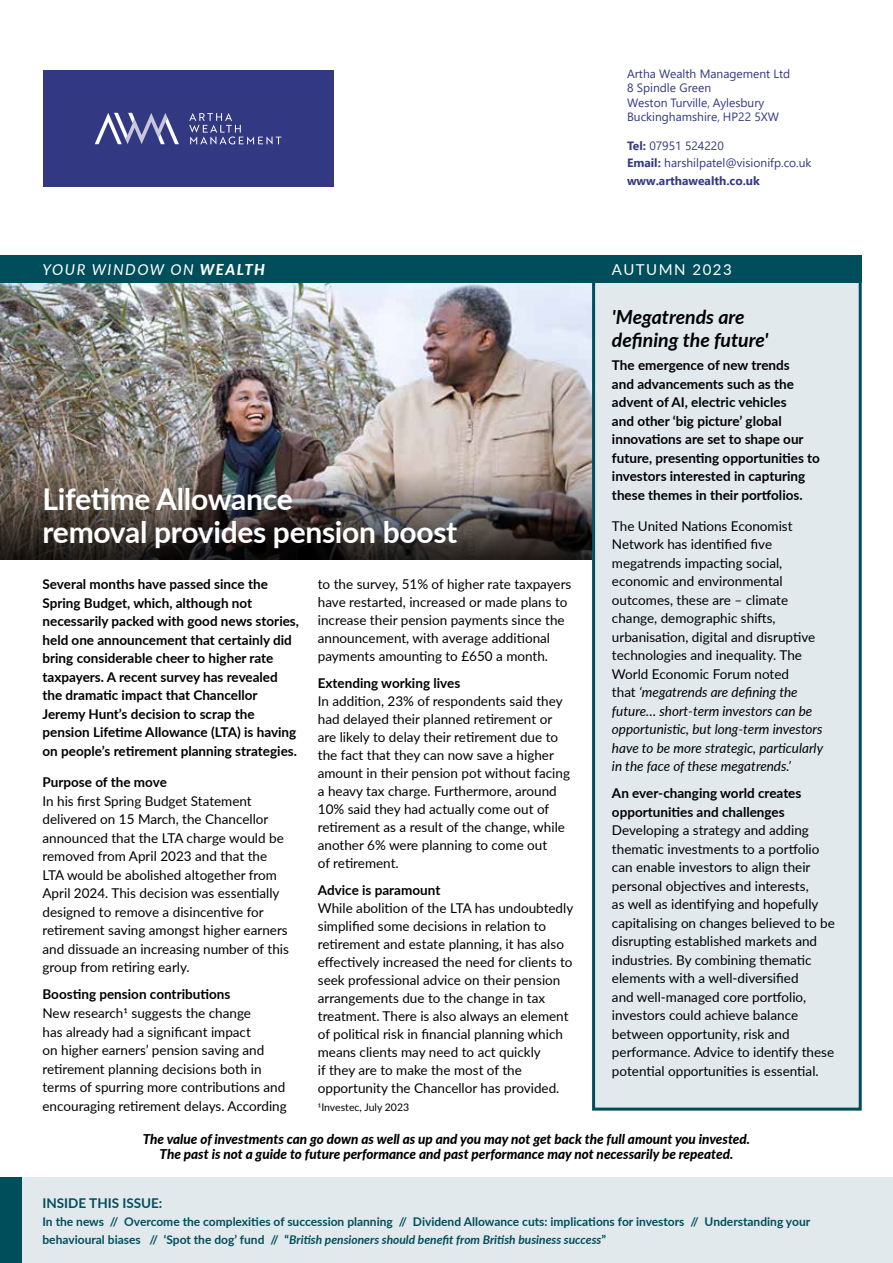
<style>
.page{position:relative;width:893px;height:1263px;background:#fff}
.page>*{position:absolute;margin:0;border:0;box-sizing:border-box;transform-origin:0 0}
.t1{font:700 30px/33px "Lato";letter-spacing:-.01em;color:#fff}
.t2{font:italic 700 19.5px/23px "Lato";color:#000}
.t3{font:italic 15px "Lato";letter-spacing:.1em;color:#fff}
.t4{font:15px "Lato";letter-spacing:.1em;color:#fff}
.t5{font:13.5px/18.5px "Lato";color:#000}
.t6{font:700 13.5px/18.5px "Lato";color:#000}
.t7{font:italic 800 13.5px/14.2px "Lato";color:#000;text-align:center}
.t8{font:700 13.5px "Lato";color:#004e5b}
.t9{font:700 12px/18px "Lato";color:#004e5b}
.t10{font:12px/14.4px "Segoe UI";color:#333983}
.t11{font:10.5px "Lato";color:#000}
.s1{font-weight:800}
.s2{font-weight:700}
.s3{font-style:italic}
</style>
<div class="page">
<img style="left:0;top:283px;width:591px;height:151px">
<img style="left:0;top:434px;width:591px;height:125px">
<div style="left:21px;top:1178px;width:872px;height:85px;background:#e2e9ed"></div>
<div style="left:0;top:1178px;width:21px;height:85px;background:#004e5b"></div>
<div style="left:591px;top:283px;width:271px;height:828px;background:#e2e9ed"></div>
<div style="left:0;top:255px;width:862px;height:28px;background:#004e5b"></div>
<div style="left:43px;top:70px;width:290px;height:116px;background:#323882"></div>
<svg style="left:189px;top:113px;width:92px;height:31px"></svg>
<svg style="left:95px;top:113px;width:84px;height:31px"></svg>
<p class="t3" style="left:43px;top:258px;width:224px">YOUR WINDOW ON <span class="s1">WEALTH</span></p>
<p class="t10" style="left:627px;top:65px;width:165px">Artha Wealth Management Ltd<br>8 Spindle Green<br>Weston Turville, Aylesbury<br>Buckinghamshire, HP22 5XW</p>
<p class="t10" style="left:627px;top:136px;width:186px;line-height:17.5px"><span class="s2">Tel:</span> 07951 524220<br><span class="s2">Email:</span> harshilpatel@visionifp.co.uk <span class="s2">www.arthawealth.co.uk</span></p>
<p class="t4" style="left:612px;top:259px;width:121px">AUTUMN 2023</p>
<h2 class="t2" style="left:612px;top:305px;width:158px">'Megatrends are defining the future'</h2>
<p class="t6" style="left:612px;top:355px;width:210px">The emergence of new trends<br>and advancements such as the advent of AI, electric vehicles<br>and other ‘big picture’ global innovations are set to shape our future, presenting opportunities to investors interested in capturing these themes in their portfolios.</p>
<p class="t5" style="left:612px;top:516px;width:213px">The United Nations Economist<br>Network has identified five megatrends impacting social, economic and environmental outcomes, these are – climate change, demographic shifts, urbanisation, digital and disruptive technologies and inequality. The<br>World Economic Forum noted<br>that <span class="s3">‘megatrends are defining the future… short-term investors can be opportunistic, but long-term investors have to be more strategic, particularly in the face of these megatrends.’</span></p>
<p class="t6" style="left:612px;top:784px;width:191px">An ever-changing world creates opportunities and challenges</p>
<p class="t5" style="left:612px;top:821px;width:224px">Developing a strategy and adding thematic investments to a portfolio can enable investors to align their personal objectives and interests,<br>as well as identifying and hopefully capitalising on changes believed to be disrupting established markets and industries. By combining thematic elements with a well-diversified<br>and well-managed core portfolio, investors could achieve balance between opportunity, risk and performance. Advice to identify these potential opportunities is essential.</p>
<h1 class="t1" style="left:43px;top:481px;width:416px">Lifetime Allowance<br>removal provides pension boost</h1>
<p class="t6" style="left:43px;top:574px;width:258px">Several months have passed since the Spring Budget, which, although not necessarily packed with good news stories, held one announcement that certainly did bring considerable cheer to higher rate taxpayers. A recent survey has revealed the dramatic impact that Chancellor Jeremy Hunt’s decision to scrap the pension Lifetime Allowance (LTA) is having on people’s retirement planning strategies.</p>
<p class="t6" style="left:43px;top:772px;width:126px">Purpose of the move</p>
<p class="t5" style="left:43px;top:791px;width:248px">In his first Spring Budget Statement delivered on 15 March, the Chancellor announced that the LTA charge would be removed from April 2023 and that the LTA would be abolished altogether from April 2024. This decision was essentially designed to remove a disincentive for retirement saving amongst higher earners and dissuade an increasing number of this group from retiring early.</p>
<p class="t6" style="left:43px;top:985px;width:189px">Boosting pension contributions</p>
<p class="t5" style="left:43px;top:1003px;width:246px">New research1 suggests the change<br>has already had a significant impact<br>on higher earners’ pension saving and retirement planning decisions both in terms of spurring more contributions and encouraging retirement delays. According</p>
<p class="t5" style="left:318px;top:575px;width:255px;line-height:18px">to the survey, 51% of higher rate taxpayers have restarted, increased or made plans to increase their pension payments since the announcement, with average additional payments amounting to £650 a month.</p>
<p class="t6" style="left:318px;top:673px;width:144px">Extending working lives</p>
<p class="t5" style="left:318px;top:691px;width:254px;line-height:18px">In addition, 23% of respondents said they had delayed their planned retirement or are likely to delay their retirement due to the fact that they can now save a higher amount in their pension pot without facing a heavy tax charge. Furthermore, around 10% said they had actually come out of retirement as a result of the change, while another 6% were planning to come out<br>of retirement.</p>
<p class="t6" style="left:318px;top:880px;width:124px">Advice is paramount</p>
<p class="t5" style="left:318px;top:898px;width:257px;line-height:18px">While abolition of the LTA has undoubtedly simplified some decisions in relation to retirement and estate planning, it has also effectively increased the need for clients to seek professional advice on their pension arrangements due to the change in tax treatment. There is also always an element of political risk in financial planning which means clients may need to act quickly<br>if they are to make the most of the opportunity the Chancellor has provided.</p>
<p class="t11" style="left:318px;top:1099px;width:93px">1Investec, July 2023</p>
<p class="t7" style="left:143px;top:1132px;width:609px">The value of investments can go down as well as up and you may not get back the full amount you invested.<br>The past is not a guide to future performance and past performance may not necessarily be repeated.</p>
<p class="t8" style="left:43px;top:1193px;width:121px">INSIDE THIS ISSUE:</p>
<p class="t9" style="left:43px;top:1212px;width:769px">In the news // Overcome the complexities of succession planning // Dividend Allowance cuts: implications for investors // Understanding your behavioural biases // ‘Spot the dog’ fund // “<span class="s3">British pensioners should benefit from British business success</span>”</p>
</div>
